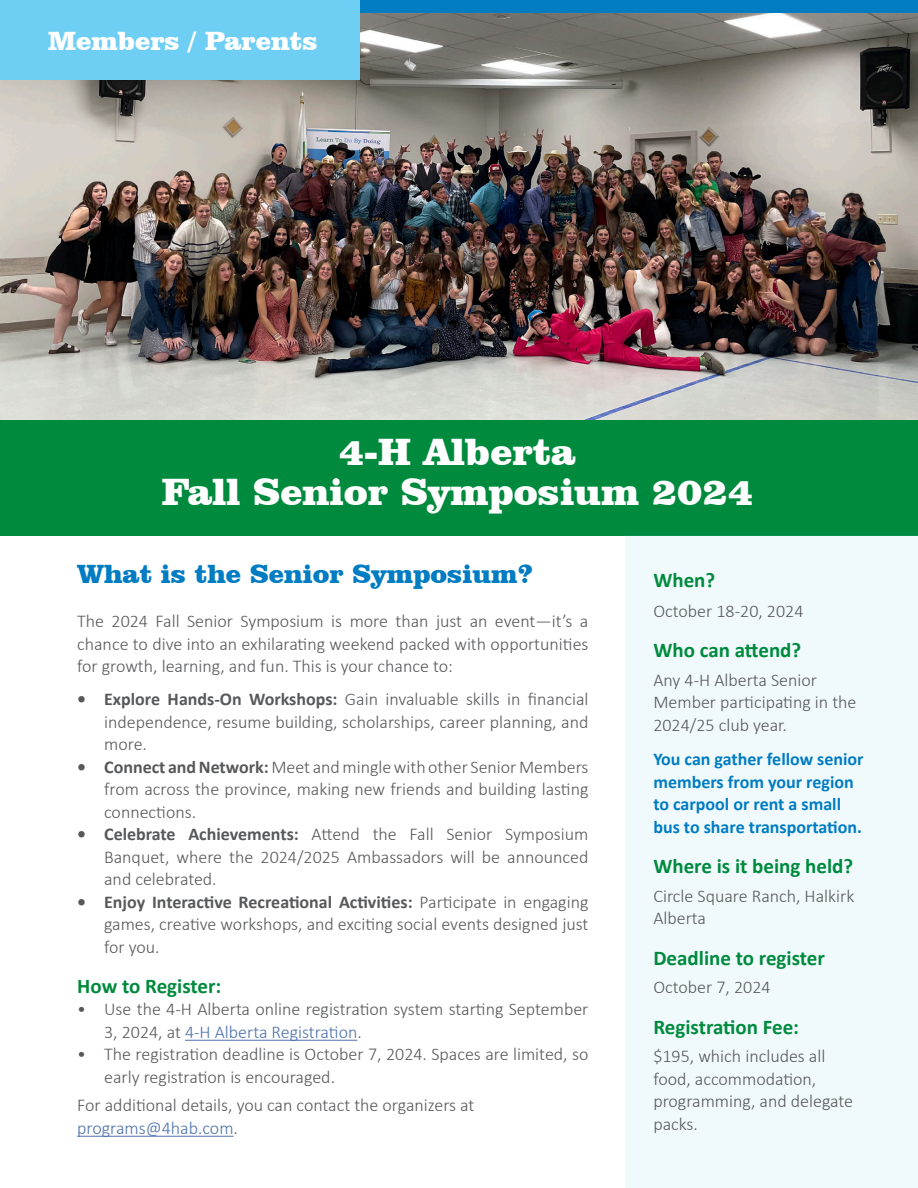
<style>
.page{position:relative;width:918px;height:1188px;background:#fff}
.page>*{position:absolute;margin:0;border:0;box-sizing:border-box;transform-origin:0 0}
.t1{font:900 39px "Clarendon BT";color:#fff}
.t2{font:900 27px "Clarendon BT";color:#007cc2}
.t3{font:900 27px "Clarendon BT";color:#fff}
.t4{font:700 21px "Calibri";color:#008a3d}
.t5{font:300 18px/22.5px "Calibri";color:#57585a}
.t6{font:700 18px/22.5px "Calibri";color:#007cc2}
.s1{font-weight:700}
.s2{color:#4d72ac}
</style>
<div class="page">
<img style="left:0;top:13px;width:918px;height:408px">
<div style="left:0;top:421px;width:918px;height:115px;background:#008a3d"></div>
<div style="left:0;top:0;width:918px;height:13px;background:#007cc2"></div>
<div style="left:0;top:0;width:360px;height:79px;background:#6fcef4"></div>
<div style="left:625px;top:536px;width:293px;height:652px;background:#f0fafd"></div>
<hr style="left:185px;top:1040px;width:172px;height:1px;background:#4d72ac">
<hr style="left:77px;top:1136px;width:157px;height:1px;background:#4d72ac">
<p class="t3" style="left:48px;top:24px;width:271px">Members / Parents</p>
<p class="t1" style="left:339px;top:427px;width:239px">4-H Alberta</p>
<p class="t1" style="left:162px;top:468px;width:593px">Fall Senior Symposium 2024</p>
<p class="t2" style="left:77px;top:557px;width:458px">What is the Senior Symposium?</p>
<p class="t5" style="left:77px;top:610px;width:513px;text-align:justify">The 2024 Fall Senior Symposium is more than just an event—it’s a chance to dive into an exhilarating weekend packed with opportunities for growth, learning, and fun. This is your chance to:</p>
<p class="t5" style="left:104px;top:688px;width:486px;text-align:justify;text-indent:-27px"><span class="s1">• Explore Hands-On Workshops:</span> Gain invaluable skills in financial independence, resume building, scholarships, career planning, and more.</p>
<p class="t5" style="left:104px;top:755px;width:486px;text-align:justify;text-indent:-27px"><span class="s1">• Connect and Network:</span> Meet and mingle with other Senior Members from across the province, making new friends and building lasting connections.</p>
<p class="t5" style="left:104px;top:823px;width:486px;text-align:justify;text-indent:-27px"><span class="s1">• Celebrate Achievements:</span> Attend the Fall Senior Symposium Banquet, where the 2024/2025 Ambassadors will be announced and celebrated.</p>
<p class="t5" style="left:104px;top:890px;width:486px;text-align:justify;text-indent:-27px"><span class="s1">• Enjoy Interactive Recreational Activities:</span> Participate in engaging games, creative workshops, and exciting social events designed just for you.</p>
<p class="t4" style="left:77px;top:971px;width:146px">How to Register:</p>
<p class="t5" style="left:104px;top:998px;width:486px;text-indent:-27px">• Use the 4-H Alberta online registration system starting September<br>3, 2024, at <span class="s2">4-H Alberta Registration</span>.</p>
<p class="t5" style="left:104px;top:1043px;width:486px;text-indent:-27px">• The registration deadline is October 7, 2024. Spaces are limited, so early registration is encouraged.</p>
<p class="t5" style="left:77px;top:1094px;width:399px">For additional details, you can contact the organizers at <span class="s2">programs@4hab.com</span>.</p>
<p class="t4" style="left:653px;top:565px;width:63px">When?</p>
<p class="t5" style="left:653px;top:599px;width:152px">October 18-20, 2024</p>
<p class="t4" style="left:653px;top:635px;width:149px">Who can attend?</p>
<p class="t5" style="left:653px;top:668px;width:205px">Any 4-H Alberta Senior<br>Member participating in the<br>2024/25 club year.</p>
<p class="t6" style="left:653px;top:748px;width:212px">You can gather fellow senior members from your region to carpool or rent a small bus to share transportation.</p>
<p class="t4" style="left:653px;top:851px;width:201px">Where is it being held?</p>
<p class="t5" style="left:653px;top:884px;width:202px">Circle Square Ranch, Halkirk<br>Alberta</p>
<p class="t4" style="left:653px;top:943px;width:173px">Deadline to register</p>
<p class="t5" style="left:653px;top:976px;width:119px">October 7, 2024</p>
<p class="t4" style="left:653px;top:1012px;width:147px">Registration Fee:</p>
<p class="t5" style="left:653px;top:1045px;width:201px">$195, which includes all food, accommodation, programming, and delegate packs.</p>
</div>
